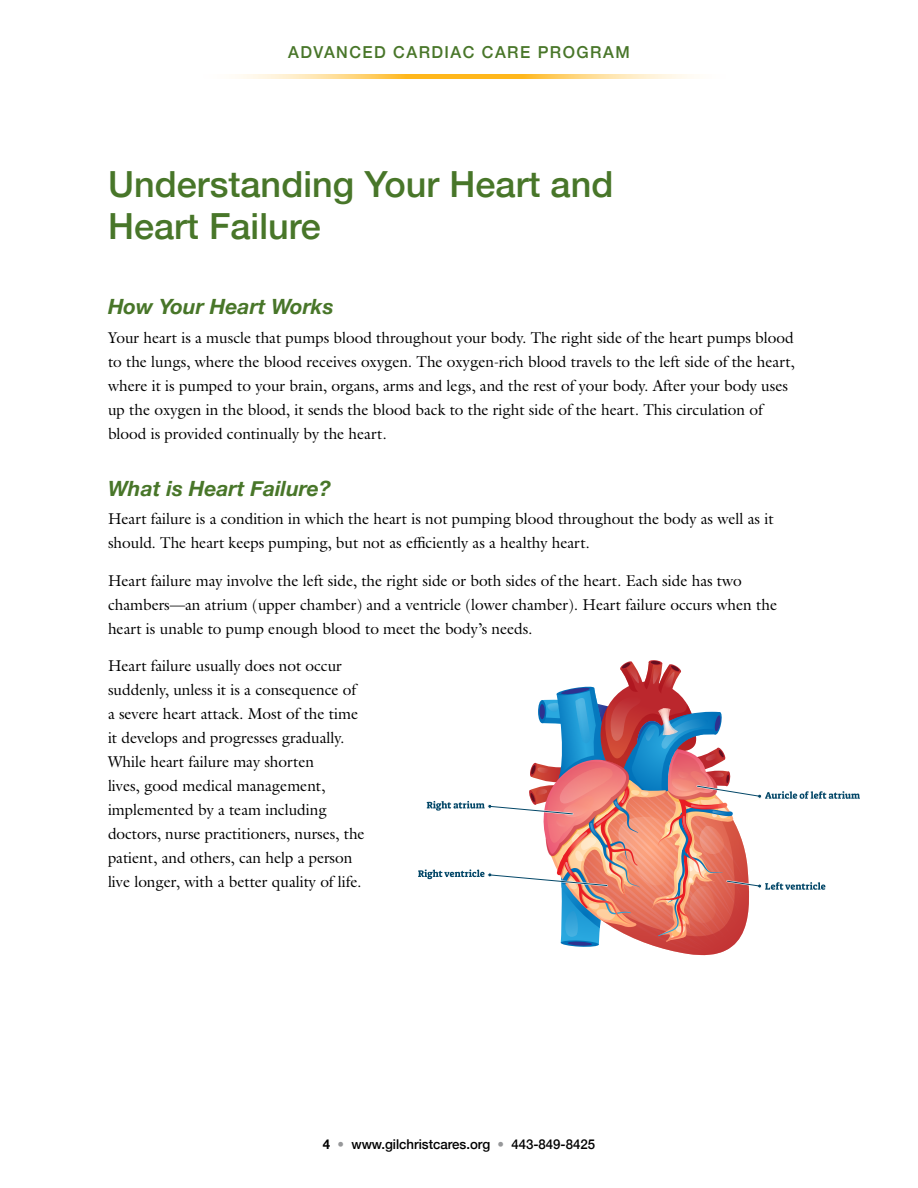
<style>
.page{position:relative;width:918px;height:1188px;background:#fff}
.page>*{position:absolute;margin:0;border:0;box-sizing:border-box;transform-origin:0 0}
.t1{font:500 36px/42px "Helvetica Neue";color:#487629}
.t2{font:italic 700 21px "Helvetica Neue";color:#487629}
.t3{font:500 16.5px "Helvetica Neue";letter-spacing:.09em;color:#487629}
.t4{font:15.75px/24px "Galliard Pro";color:#000}
.t5{font:500 13.5px "Helvetica Neue";color:#000}
.s1{font-weight:700}
.s2{color:#97989a}
</style>
<div class="page">
<svg style="left:237px;top:74px;width:455px;height:5px;background:#ffd57d"></svg>
<svg style="left:418px;top:660px;width:442px;height:296px"></svg>
<p class="t3" style="left:288px;top:39px;width:343px">ADVANCED CARDIAC CARE PROGRAM</p>
<h1 class="t1" style="left:108px;top:160px;width:507px">Understanding Your Heart and<br>Heart Failure</h1>
<h2 class="t2" style="left:108px;top:290px;width:227px">How Your Heart Works</h2>
<p class="t4" style="left:108px;top:325px;width:688px">Your heart is a muscle that pumps blood throughout your body. The right side of the heart pumps blood to the lungs, where the blood receives oxygen. The oxygen-rich blood travels to the left side of the heart, where it is pumped to your brain, organs, arms and legs, and the rest of your body. After your body uses up the oxygen in the blood, it sends the blood back to the right side of the heart. This circulation of blood is provided continually by the heart.</p>
<h2 class="t2" style="left:108px;top:472px;width:224px">What is Heart Failure?</h2>
<p class="t4" style="left:108px;top:506px;width:667px">Heart failure is a condition in which the heart is not pumping blood throughout the body as well as it should. The heart keeps pumping, but not as efficiently as a healthy heart.</p>
<p class="t4" style="left:108px;top:568px;width:671px">Heart failure may involve the left side, the right side or both sides of the heart. Each side has two chambers—an atrium (upper chamber) and a ventricle (lower chamber). Heart failure occurs when the heart is unable to pump enough blood to meet the body’s needs.</p>
<p class="t4" style="left:108px;top:653px;width:258px">Heart failure usually does not occur suddenly, unless it is a consequence of a severe heart attack. Most of the time it develops and progresses gradually.<br>While heart failure may shorten<br>lives, good medical management, implemented by a team including doctors, nurse practitioners, nurses, the patient, and others, can help a person live longer, with a better quality of life.</p>
<p class="t5" style="left:323px;top:1134px;width:274px"><span class="s1">4</span> <span class="s2">•</span> www.gilchristcares.org <span class="s2">•</span> 443-849-8425</p>
</div>
